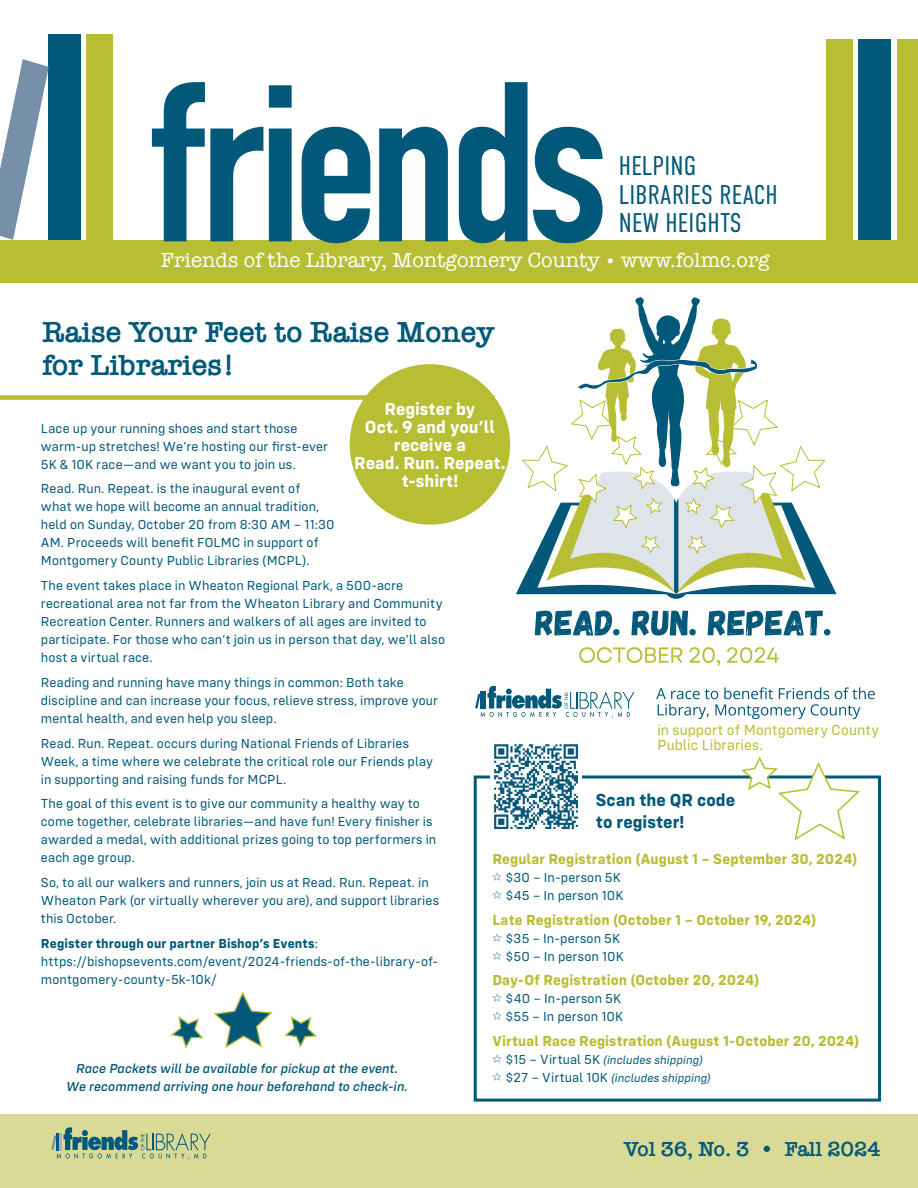
<style>
.page{position:relative;width:918px;height:1188px;background:#fff}
.page>*{position:absolute;margin:0;border:0;box-sizing:border-box;transform-origin:0 0}
.t1{font:227.55px "DIN Condensed";letter-spacing:-.06em;color:#015878}
.t2{font:600 30px/33px "American Typewriter";color:#015878}
.t3{font:300 27px/28.5px "DIN Condensed";letter-spacing:.01em;color:#015878}
.t4{font:21px "American Typewriter";color:#fff}
.t5{font:600 21px "American Typewriter";color:#015878}
.t6{font:700 18px/18px "Config";color:#fff;text-align:center}
.t7{font:700 18px/21.6px "Config";color:#015878}
.t8{font:700 15px "Config";letter-spacing:.005em;color:#b7be33}
.t9{font:15px/15px "Config";letter-spacing:.005em;color:#b7be33}
.t10{font:13.5px/18px "Config";letter-spacing:.01em;color:#015878}
.t11{font:italic 500 13.5px/18px "Config";letter-spacing:.005em;color:#015878;text-align:center}
.t12{font:italic 12px/18px "Config";letter-spacing:.01em;color:#015878}
.s1{font-size:18px}
.s2{font-weight:700}
.s3{font-family:"Carta Std"}
.s4{font-family:"Carta Std";font-style:normal;font-size:13.5px}
.s5{font-style:normal;font-size:13.5px}
</style>
<div class="page">
<div style="left:0;top:1115px;width:918px;height:73px;background:#d8da95"></div>
<div style="left:859px;top:39px;width:32px;height:208px;background:#015878"></div>
<div style="left:897px;top:39px;width:21px;height:243px;background:#b7be33"></div>
<div style="left:826px;top:39px;width:27px;height:208px;background:#b7be33"></div>
<div style="left:0;top:240px;width:918px;height:42px;background:#b7be33"></div>
<svg style="left:51px;top:1127px;width:160px;height:32px"></svg>
<hr style="left:59px;top:1133px;width:3px;height:17px;background:#a4b4c4">
<div style="left:49px;top:34px;width:32px;height:206px;background:#015878"></div>
<svg style="left:0;top:59px;width:49px;height:181px"></svg>
<div style="left:86px;top:34px;width:26px;height:206px;background:#b7be33"></div>
<div style="left:0;top:395px;width:495px;height:5px;background:#b7be33"></div>
<div style="left:350px;top:364px;width:160px;height:161px;background:#b7be33;border-radius:50%"></div>
<svg style="left:475px;top:686px;width:159px;height:32px"></svg>
<hr style="left:483px;top:692px;width:3px;height:17px;background:#015878">
<svg style="left:516px;top:297px;width:321px;height:302px"></svg>
<svg style="left:535px;top:610px;width:85px;height:26px"></svg>
<svg style="left:631px;top:611px;width:65px;height:25px"></svg>
<svg style="left:708px;top:610px;width:122px;height:26px"></svg>
<svg style="left:656px;top:687px;width:219px;height:32px"></svg>
<svg style="left:579px;top:647px;width:104px;height:16px"></svg>
<svg style="left:689px;top:647px;width:31px;height:19px"></svg>
<svg style="left:727px;top:647px;width:52px;height:16px"></svg>
<div style="left:474px;top:775px;width:407px;height:327px;border:3px solid #015878"></div>
<img style="left:490px;top:744px;width:92px;height:86px">
<svg style="left:213px;top:991px;width:60px;height:57px"></svg>
<svg style="left:170px;top:1016px;width:34px;height:33px"></svg>
<svg style="left:284px;top:1016px;width:33px;height:32px"></svg>
<svg style="left:739px;top:756px;width:123px;height:85px"></svg>
<h1 class="t1" style="left:146px;top:36px;width:466px">friends</h1>
<h3 class="t3" style="left:619px;top:152px;width:160px">HELPING<br>LIBRARIES REACH</h3>
<h3 class="t3" style="left:619px;top:209px;width:124px">NEW HEIGHTS</h3>
<h3 class="t4" style="left:161px;top:244px;width:610px">Friends of the Library, Montgomery County <span class="s1">•</span> www.folmc.org</h3>
<h2 class="t2" style="left:42px;top:314px;width:454px">Raise Your Feet to Raise Money for Libraries!</h2>
<h3 class="t6" style="left:354px;top:400px;width:153px">Register by<br>Oct. 9 and you’ll receive a<br>Read. Run. Repeat. t-shirt!</h3>
<p class="t10" style="left:41px;top:419px;width:289px">Lace up your running shoes and start those warm-up stretches! We’re hosting our first-ever<br>5K &amp; 10K race—and we want you to join us.</p>
<p class="t10" style="left:41px;top:480px;width:295px">Read. Run. Repeat. is the inaugural event of what we hope will become an annual tradition, held on Sunday, October 20 from 8:30 AM – 11:30<br>AM. Proceeds will benefit FOLMC in support of Montgomery County Public Libraries (MCPL).</p>
<p class="t10" style="left:41px;top:576px;width:406px">The event takes place in Wheaton Regional Park, a 500-acre recreational area not far from the Wheaton Library and Community Recreation Center. Runners and walkers of all ages are invited to participate. For those who can’t join us in person that day, we’ll also host a virtual race.</p>
<p class="t10" style="left:41px;top:673px;width:399px">Reading and running have many things in common: Both take discipline and can increase your focus, relieve stress, improve your mental health, and even help you sleep.</p>
<p class="t10" style="left:41px;top:734px;width:394px">Read. Run. Repeat. occurs during National Friends of Libraries<br>Week, a time where we celebrate the critical role our Friends play in supporting and raising funds for MCPL.</p>
<p class="t10" style="left:41px;top:795px;width:397px">The goal of this event is to give our community a healthy way to come together, celebrate libraries—and have fun! Every finisher is awarded a medal, with additional prizes going to top performers in each age group.</p>
<p class="t10" style="left:41px;top:873px;width:400px">So, to all our walkers and runners, join us at Read. Run. Repeat. in<br>Wheaton Park (or virtually wherever you are), and support libraries this October.</p>
<p class="t10" style="left:41px;top:934px;width:399px"><span class="s2">Register through our partner Bishop’s Events</span>: https://bishopsevents.com/event/2024-friends-of-the-library-of&shy;montgomery-county-5k-10k/</p>
<p class="t9" style="left:657px;top:722px;width:223px">in support of Montgomery County<br>Public Libraries.</p>
<h3 class="t7" style="left:596px;top:789px;width:141px">Scan the QR code to register!</h3>
<p class="t8" style="left:492px;top:850px;width:367px">Regular Registration (August 1 – September 30, 2024)</p>
<p class="t10" style="left:492px;top:868px;width:133px"><span class="s3">☆</span> $30 – In-person 5K <span class="s3">☆</span> $45 – In person 10K</p>
<p class="t8" style="left:492px;top:911px;width:325px">Late Registration (October 1 – October 19, 2024)</p>
<p class="t10" style="left:492px;top:929px;width:133px"><span class="s3">☆</span> $35 – In-person 5K <span class="s3">☆</span> $50 – In person 10K</p>
<p class="t8" style="left:492px;top:971px;width:268px">Day-Of Registration (October 20, 2024)</p>
<p class="t10" style="left:492px;top:990px;width:132px"><span class="s3">☆</span> $40 – In-person 5K <span class="s3">☆</span> $55 – In person 10K</p>
<p class="t8" style="left:492px;top:1032px;width:368px">Virtual Race Registration (August 1-October 20, 2024)</p>
<p class="t12" style="left:492px;top:1051px;width:220px"><span class="s4">☆</span> <span class="s5">$15 – Virtual 5K</span> (includes shipping) <span class="s4">☆</span> <span class="s5">$27 – Virtual 10K</span> (includes shipping)</p>
<p class="t11" style="left:66px;top:1060px;width:343px">Race Packets will be available for pickup at the event.<br>We recommend arriving one hour beforehand to check-in.</p>
<h3 class="t5" style="left:624px;top:1133px;width:259px">Vol 36, No. 3 • Fall 2024</h3>
</div>
